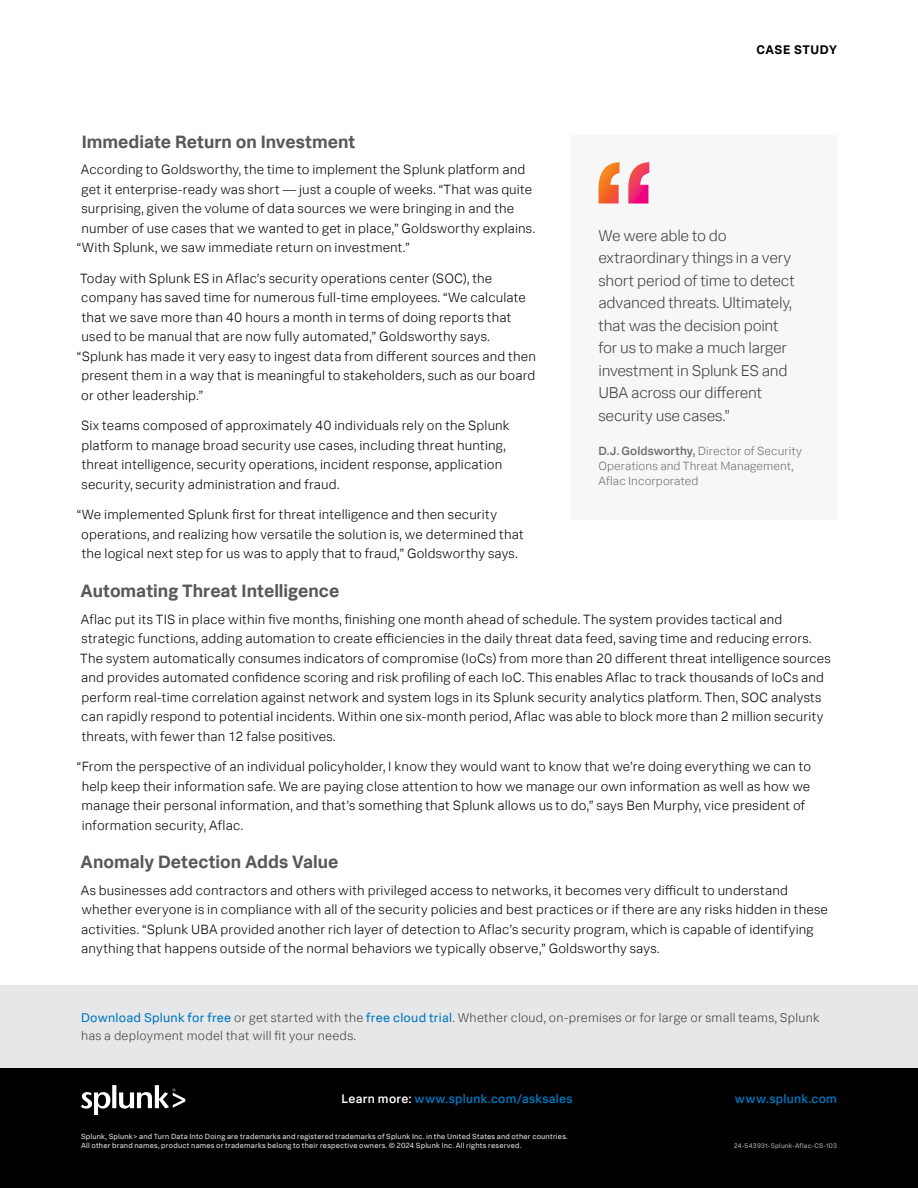
<style>
.page{position:relative;width:918px;height:1188px;background:#fff}
.page>*{position:absolute;margin:0;border:0;box-sizing:border-box;transform-origin:0 0}
.t1{font:700 18px "Splunk Data Sans Pro";color:#58595b}
.t2{font:300 15.75px/22.5px "Splunk Data Sans Pro";letter-spacing:-.015em;color:#414042}
.t3{font:300 13.5px/19.5px "Splunk Data Sans Pro";letter-spacing:.01em;color:#000}
.t4{font:300 12.75px/17.2px "Splunk Data Sans Pro";letter-spacing:.02em;color:#414042}
.t5{font:700 12.6px "Splunk Data Sans Pro";letter-spacing:.045em;color:#000}
.t6{font:500 12.3px "Splunk Data Sans Pro";letter-spacing:.02em;color:#0077be}
.t7{font:300 12px/15px "Splunk Data Sans Pro";letter-spacing:.005em;color:#6d6e71}
.t8{font:7.5px/9px "Splunk Data Sans Pro";letter-spacing:.025em;color:#e6e7e8}
.t9{font:6.75px "Splunk Data Sans Pro";letter-spacing:.03em;color:#afb1b4}
.s1{font-weight:500}
.s2{font-weight:400;color:#0077be}
.s3{color:#fff}
</style>
<div class="page">
<div style="left:0;top:1066px;width:918px;height:122px;background:#000"></div>
<svg style="left:81px;top:1085px;width:104px;height:29px"></svg>
<div style="left:572px;top:135px;width:265px;height:385px;background:#f7f7f7"></div>
<svg style="left:598px;top:162px;width:51px;height:42px"></svg>
<div style="left:0;top:986px;width:918px;height:82px;background:#e6e7e8"></div>
<p class="t5" style="left:756px;top:42px;width:82px">CASE STUDY</p>
<h1 class="t1" style="left:82px;top:131px;width:275px">Immediate Return on Investment</h1>
<p class="t3" style="left:81px;top:160px;width:446px">According to Goldsworthy, the time to implement the Splunk platform and</p>
<p class="t3" style="left:82px;top:179px;width:452px">get it enterprise-ready was short — just a couple of weeks. “That was quite</p>
<p class="t3" style="left:82px;top:199px;width:434px">surprising, given the volume of data sources we were bringing in and the</p>
<p class="t3" style="left:82px;top:218px;width:455px">number of use cases that we wanted to get in place,” Goldsworthy explains.</p>
<p class="t3" style="left:77px;top:238px;width:334px">“With Splunk, we saw immediate return on investment.”</p>
<p class="t3" style="left:80px;top:268px;width:414px">Today with Splunk ES in Aflac’s security operations center (SOC), the</p>
<p class="t3" style="left:81px;top:288px;width:446px">company has saved time for numerous full-time employees. “We calculate</p>
<p class="t3" style="left:82px;top:307px;width:431px">that we save more than 40 hours a month in terms of doing reports that</p>
<p class="t3" style="left:82px;top:327px;width:410px">used to be manual that are now fully automated,” Goldsworthy says.</p>
<p class="t3" style="left:77px;top:346px;width:461px">“Splunk has made it very easy to ingest data from different sources and then</p>
<p class="t3" style="left:81px;top:366px;width:455px">present them in a way that is meaningful to stakeholders, such as our board</p>
<p class="t3" style="left:81px;top:385px;width:123px">or other leadership.”</p>
<p class="t3" style="left:81px;top:416px;width:430px">Six teams composed of approximately 40 individuals rely on the Splunk platform to manage broad security use cases, including threat hunting, threat intelligence, security operations, incident response, application security, security administration and fraud.</p>
<p class="t3" style="left:81px;top:505px;width:444px;text-indent:-4px">“We implemented Splunk first for threat intelligence and then security operations, and realizing how versatile the solution is, we determined that the logical next step for us was to apply that to fraud,” Goldsworthy says.</p>
<h1 class="t1" style="left:81px;top:580px;width:260px">Automating Threat Intelligence</h1>
<p class="t3" style="left:80px;top:609px;width:752px">Aflac put its TIS in place within five months, finishing one month ahead of schedule. The system provides tactical and strategic functions, adding automation to create efficiencies in the daily threat data feed, saving time and reducing errors.<br>The system automatically consumes indicators of compromise (IoCs) from more than 20 different threat intelligence sources and provides automated confidence scoring and risk profiling of each IoC. This enables Aflac to track thousands of IoCs and perform real-time correlation against network and system logs in its Splunk security analytics platform. Then, SOC analysts can rapidly respond to potential incidents. Within one six-month period, Aflac was able to block more than 2 million security threats, with fewer than 12 false positives.</p>
<p class="t3" style="left:81px;top:757px;width:731px;text-indent:-5px">“From the perspective of an individual policyholder, I know they would want to know that we’re doing everything we can to help keep their information safe. We are paying close attention to how we manage our own information as well as how we manage their personal information, and that’s something that Splunk allows us to do,” says Ben Murphy, vice president of information security, Aflac.</p>
<h1 class="t1" style="left:81px;top:851px;width:259px">Anomaly Detection Adds Value</h1>
<p class="t3" style="left:81px;top:880px;width:749px">As businesses add contractors and others with privileged access to networks, it becomes very difficult to understand whether everyone is in compliance with all of the security policies and best practices or if there are any risks hidden in these activities. “Splunk UBA provided another rich layer of detection to Aflac’s security program, which is capable of identifying anything that happens outside of the normal behaviors we typically observe,” Goldsworthy says.</p>
<p class="t2" style="left:598px;top:224px;width:198px">We were able to do extraordinary things in a very short period of time to detect advanced threats. Ultimately, that was the decision point for us to make a much larger investment in Splunk ES and<br>UBA across our different security use cases.”</p>
<p class="t7" style="left:598px;top:443px;width:205px"><span class="s1">D.J. Goldsworthy,</span> Director of Security<br>Operations and Threat Management,<br>Aflac Incorporated</p>
<p class="t4" style="left:81px;top:1009px;width:740px"><span class="s2">Download Splunk for free</span> or get started with the <span class="s2">free cloud trial</span>. Whether cloud, on-premises or for large or small teams, Splunk has a deployment model that will fit your needs.</p>
<p class="t6" style="left:342px;top:1091px;width:233px"><span class="s3">Learn more:</span> www.splunk.com/asksales</p>
<p class="t6" style="left:735px;top:1091px;width:104px">www.splunk.com</p>
<p class="t8" style="left:81px;top:1131px;width:488px">Splunk, Splunk&gt; and Turn Data Into Doing are trademarks and registered trademarks of Splunk Inc. in the United States and other countries.<br>All other brand names, product names or trademarks belong to their respective owners. © 2024 Splunk Inc. All rights reserved.</p>
<p class="t9" style="left:734px;top:1141px;width:104px">24-543931-Splunk-Aflac-CS-103</p>
</div>
